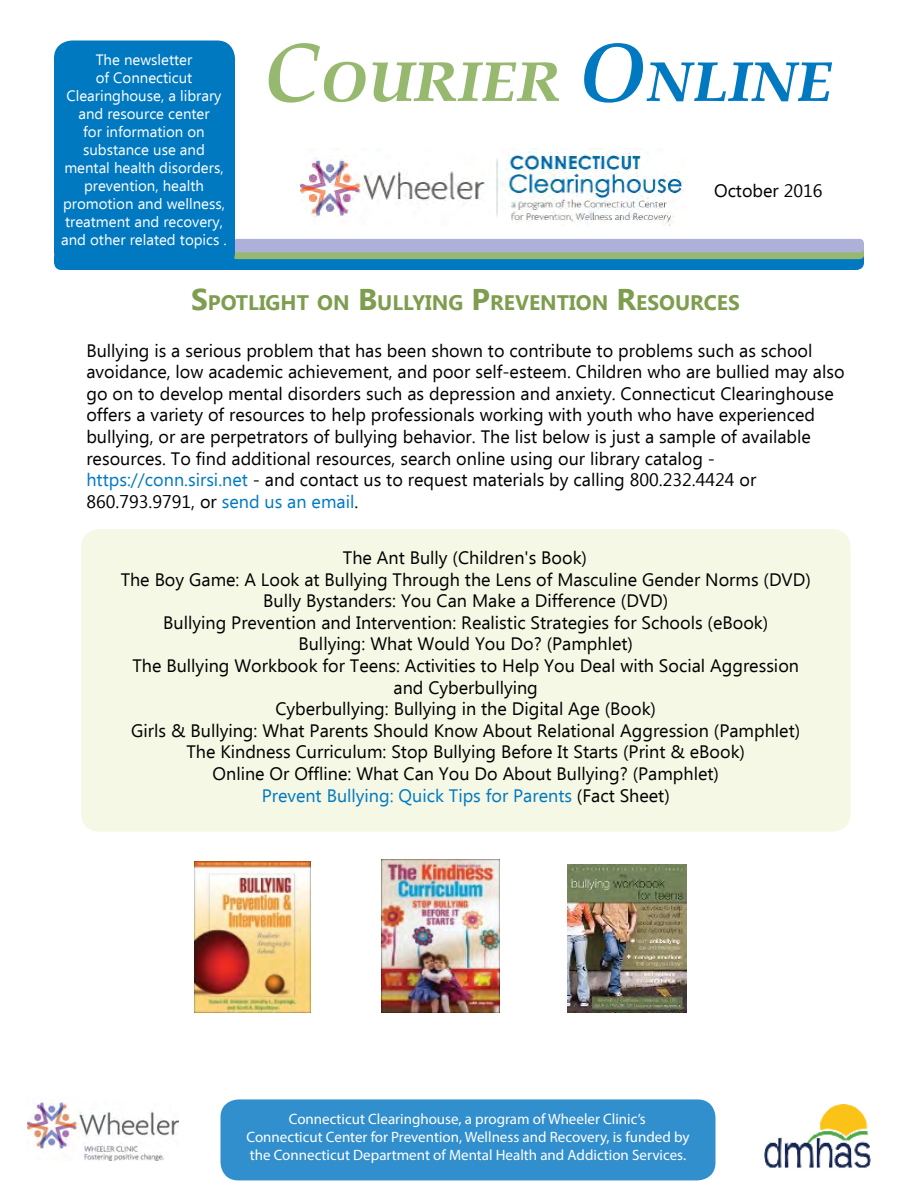
<style>
.page{position:relative;width:918px;height:1188px;background:#fff}
.page>*{position:absolute;margin:0;border:0;box-sizing:border-box;transform-origin:0 0}
.t1{font:italic 700 82.5px "Palatino Linotype";color:#97b96f}
.t2{font:700 21px "Segoe UI";color:#7e9d4e}
.t3{font:18px/21.6px "Ebrima";color:#000}
.t4{font:15px/18px "Ebrima";color:#fff;text-align:center}
.t5{font:15px/18px "Myriad Pro";color:#fff;text-align:center}
.s1{color:#0079c1}
.s2{font-size:30px}
</style>
<div class="page">
<div style="left:54px;top:250px;width:810px;height:20px;background:#0079c1;border-radius:8px"></div>
<svg style="left:232px;top:246px;width:632px;height:13px;background:#98b874"></svg>
<div style="left:232px;top:239px;width:632px;height:13px;background:#adb0d8;border-radius:4px"></div>
<div style="left:54px;top:40px;width:181px;height:230px;background:#0079c1;border-radius:18px"></div>
<img style="left:301px;top:148px;width:384px;height:78px">
<img style="left:27px;top:1100px;width:152px;height:61px">
<img style="left:764px;top:1104px;width:107px;height:64px">
<div style="left:220px;top:1099px;width:496px;height:81px;background:#328fce;border-radius:18px"></div>
<img style="left:381px;top:860px;width:119px;height:152px">
<img style="left:195px;top:862px;width:115px;height:150px">
<div style="left:81px;top:529px;width:769px;height:303px;background:#f4f8e4;border-radius:18px"></div>
<img style="left:567px;top:864px;width:119px;height:148px">
<p class="t4" style="left:61px;top:52px;width:167px">The newsletter<br>of Connecticut<br>Clearinghouse, a library and resource center<br>for information on substance use and mental health disorders, prevention, health promotion and wellness, treatment and recovery, and other related topics .</p>
<h1 class="t1" style="left:263px;top:14px;width:571px">Courier <span class="s1">Online</span></h1>
<p class="t3" style="left:714px;top:181px;width:110px">October 2016</p>
<p class="t2" style="left:191px;top:287px;width:548px"><span class="s2">S</span>POTLIGHT ON <span class="s2">B</span>ULLYING <span class="s2">P</span>REVENTION <span class="s2">R</span>ESOURCES</p>
<p class="t3" style="left:86px;top:341px;width:760px">Bullying is a serious problem that has been shown to contribute to problems such as school avoidance, low academic achievement, and poor self-esteem. Children who are bullied may also go on to develop mental disorders such as depression and anxiety. Connecticut Clearinghouse offers a variety of resources to help professionals working with youth who have experienced bullying, or are perpetrators of bullying behavior. The list below is just a sample of available resources. To find additional resources, search online using our library catalog - <span class="s1">https://conn.sirsi.net</span> - and contact us to request materials by calling 800.232.4424 or 860.793.9791, or <span class="s1">send us an email</span>.</p>
<p class="t3" style="left:121px;top:548px;width:692px;text-align:center">The Ant Bully (Children's Book)<br>The Boy Game: A Look at Bullying Through the Lens of Masculine Gender Norms (DVD)<br>Bully Bystanders: You Can Make a Difference (DVD)<br>Bullying Prevention and Intervention: Realistic Strategies for Schools (eBook)<br>Bullying: What Would You Do? (Pamphlet)<br>The Bullying Workbook for Teens: Activities to Help You Deal with Social Aggression and Cyberbullying<br>Cyberbullying: Bullying in the Digital Age (Book)<br>Girls &amp; Bullying: What Parents Should Know About Relational Aggression (Pamphlet)<br>The Kindness Curriculum: Stop Bullying Before It Starts (Print &amp; eBook)<br>Online Or Offline: What Can You Do About Bullying? (Pamphlet)<br><span class="s1">Prevent Bullying: Quick Tips for Parents</span> (Fact Sheet)</p>
<p class="t5" style="left:246px;top:1110px;width:445px">Connecticut Clearinghouse, a program of Wheeler Clinic’s<br>Connecticut Center for Prevention, Wellness and Recovery, is funded by the Connecticut Department of Mental Health and Addiction Services.</p>
</div>
